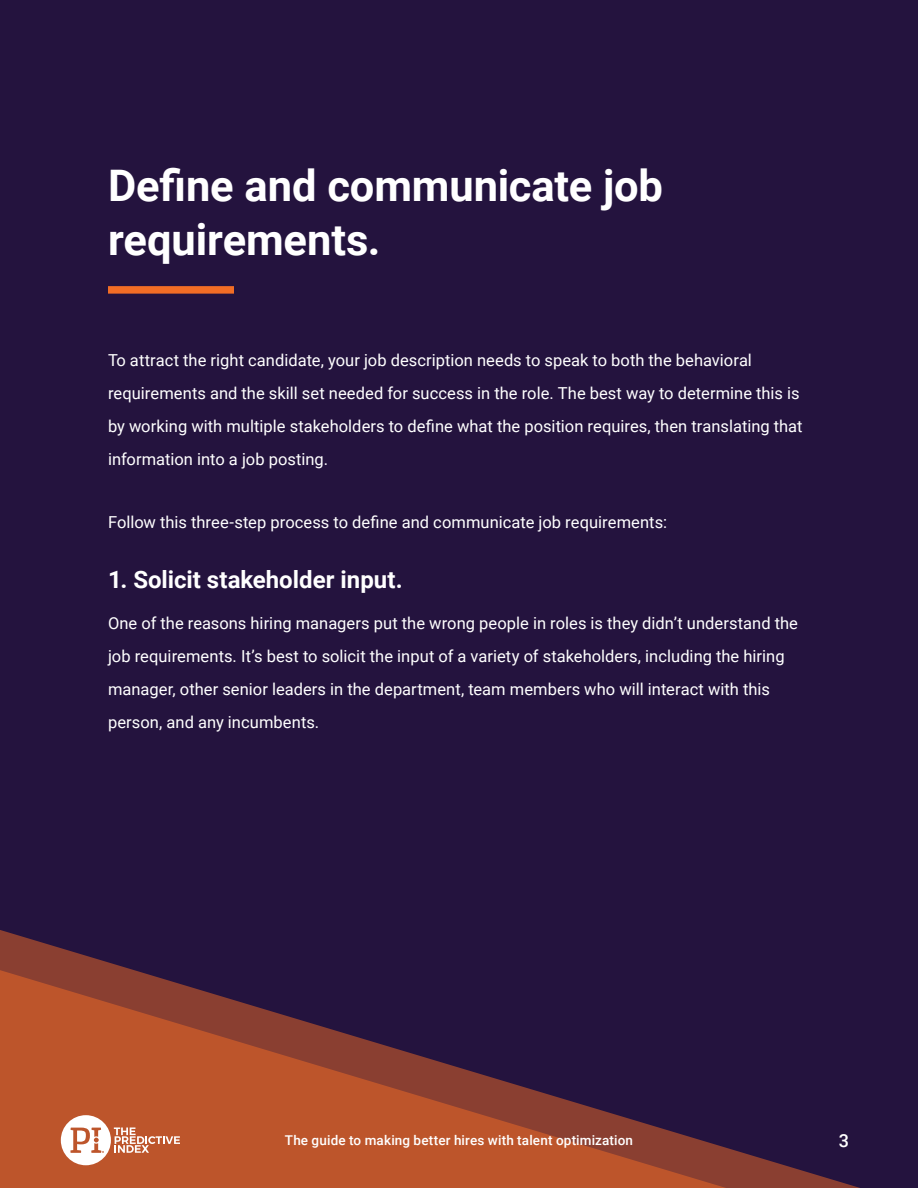
<style>
.page{position:relative;width:918px;height:1188px;background:#24133e}
.page>*{position:absolute;margin:0;border:0;box-sizing:border-box;transform-origin:0 0}
.Header_1{font:700 43.5px/54px "Roboto";letter-spacing:-.005em;color:#fff}
.Header_3{font:700 24px "Roboto";color:#fff}
.t1{font:500 18px "Roboto";color:#fff}
.Body{font:16.5px/33px "Roboto";color:#fff}
.t2{font:500 13.5px "Roboto";letter-spacing:.01em;color:#fff}
</style>
<div class="page">
<svg style="left:0;top:930px;width:860px;height:258px"></svg>
<svg style="left:61px;top:1115px;width:119px;height:50px;background:#d49075"></svg>
<div style="left:108px;top:286px;width:126px;height:8px;background:#f26d25"></div>
<p class="Header_1" style="left:108px;top:157px;width:557px">Define and communicate job requirements.</p>
<p class="Body" style="left:108px;top:343px;width:696px">To attract the right candidate, your job description needs to speak to both the behavioral requirements and the skill set needed for success in the role. The best way to determine this is by working with multiple stakeholders to define what the position requires, then translating that information into a job posting.</p>
<p class="Body" style="left:108px;top:505px;width:561px">Follow this three-step process to define and communicate job requirements:</p>
<p class="Header_3" style="left:108px;top:563px;width:296px">1. Solicit stakeholder input.</p>
<p class="Body" style="left:108px;top:606px;width:691px">One of the reasons hiring managers put the wrong people in roles is they didn’t understand the job requirements. It’s best to solicit the input of a variety of stakeholders, including the hiring manager, other senior leaders in the department, team members who will interact with this person, and any incumbents.</p>
<p class="t2" style="left:285px;top:1131px;width:350px">The guide to making better hires with talent optimization</p>
<p class="t1" style="left:839px;top:1128px;width:12px">3</p>
</div>
